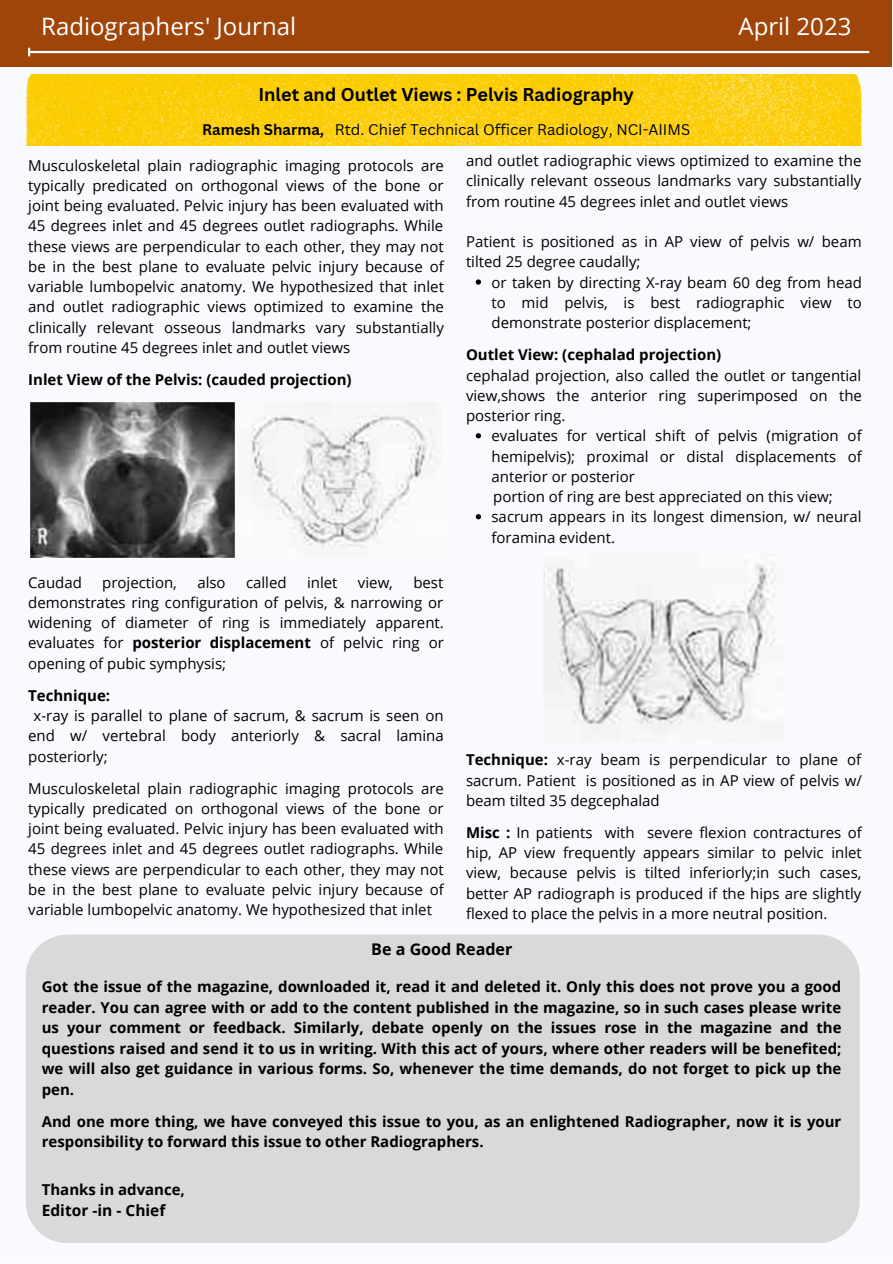
<style>
.page{position:relative;width:893px;height:1264px;background:#fff}
.page>*{position:absolute;margin:0;border:0;box-sizing:border-box;transform-origin:0 0}
.t1{font:24px "Open Sans";color:#fff}
.t2{font:700 18px "Canva Sans";color:#000}
.t3{font:700 16.05px "Open Sans";color:#000}
.t4{font:700 15.45px "Open Sans";color:#000}
.t5{font:15px/20.2px "Open Sans";color:#000;text-align:justify}
.t6{font:700 15px/20.5px "Open Sans";color:#000;text-align:justify}
.t7{font:15px "Canva Sans";color:#000}
.s1{font-weight:700}
</style>
<div class="page">
<div style="left:0;top:0;width:892px;height:1262px;background:#f9fafe"></div>
<div style="left:0;top:0;width:891px;height:67px;background:#a04509"></div>
<hr style="left:30px;top:51px;width:839px;height:2px;background:#fff">
<svg style="left:28px;top:48px;width:2px;height:9px"></svg>
<img style="left:26px;top:74px;width:836px;height:72px">
<img style="left:30px;top:402px;width:411px;height:156px">
<svg style="left:475px;top:279px;width:6px;height:6px"></svg>
<svg style="left:475px;top:433px;width:6px;height:5px"></svg>
<svg style="left:475px;top:514px;width:6px;height:5px"></svg>
<img style="left:543px;top:554px;width:233px;height:188px">
<div style="left:26px;top:934px;width:833px;height:308px;background:#d9d9d9;border-radius:42px"></div>
<h1 class="t1" style="left:41px;top:9px;width:256px">Radiographers' Journal</h1>
<h1 class="t1" style="left:738px;top:9px;width:114px">April 2023</h1>
<p class="t2" style="left:258px;top:82px;width:377px">Inlet and Outlet Views : Pelvis Radiography</p>
<p class="t7" style="left:202px;top:119px;width:489px"><span class="s1">Ramesh Sharma,</span> Rtd. Chief Technical Officer Radiology, NCI-AIIMS</p>
<p class="t5" style="left:28px;top:155px;width:417px">Musculoskeletal plain radiographic imaging protocols are typically predicated on orthogonal views of the bone or joint being evaluated. Pelvic injury has been evaluated with 45 degrees inlet and 45 degrees outlet radiographs. While these views are perpendicular to each other, they may not be in the best plane to evaluate pelvic injury because of variable lumbopelvic anatomy. We hypothesized that inlet and outlet radiographic views optimized to examine the clinically relevant osseous landmarks vary substantially from routine 45 degrees inlet and outlet views</p>
<p class="t6" style="left:28px;top:369px;width:325px">Inlet View of the Pelvis: (cauded projection)</p>
<p class="t5" style="left:28px;top:571px;width:417px;text-indent:385px">best demonstrates ring configuration of pelvis, &amp; narrowing or widening of diameter of ring is immediately apparent. evaluates for <span class="s1">posterior displacement</span> of pelvic ring or opening of pubic symphysis;</p>
<p class="t6" style="left:28px;top:684px;width:83px">Technique:</p>
<p class="t5" style="left:28px;top:705px;width:417px;text-indent:5px">x-ray is parallel to plane of sacrum, &amp; sacrum is seen on end w/ vertebral body anteriorly &amp; sacral lamina posteriorly;</p>
<p class="t5" style="left:28px;top:777px;width:417px">Musculoskeletal plain radiographic imaging protocols are typically predicated on orthogonal views of the bone or joint being evaluated. Pelvic injury has been evaluated with 45 degrees inlet and 45 degrees outlet radiographs. While these views are perpendicular to each other, they may not be in the best plane to evaluate pelvic injury because of variable lumbopelvic anatomy. We hypothesized that inlet</p>
<p class="t5" style="left:28px;top:571px;width:55px">Caudad</p>
<p class="t5" style="left:102px;top:571px;width:76px">projection,</p>
<p class="t5" style="left:197px;top:571px;width:30px">also</p>
<p class="t5" style="left:246px;top:571px;width:42px">called</p>
<p class="t5" style="left:307px;top:571px;width:32px">inlet</p>
<p class="t5" style="left:358px;top:571px;width:37px">view,</p>
<p class="t5" style="left:466px;top:150px;width:397px">and outlet radiographic views optimized to examine the clinically relevant osseous landmarks vary substantially from routine 45 degrees inlet and outlet views</p>
<p class="t5" style="left:466px;top:231px;width:397px">Patient is positioned as in AP view of pelvis w/ beam tilted 25 degree caudally;</p>
<p class="t5" style="left:491px;top:272px;width:372px">or taken by directing X-ray beam 60 deg from head to mid pelvis, is best radiographic view to demonstrate posterior displacement;</p>
<p class="t6" style="left:466px;top:344px;width:257px">Outlet View: (cephalad projection)</p>
<p class="t5" style="left:466px;top:365px;width:397px">cephalad projection, also called the outlet or tangential view,shows the anterior ring superimposed on the posterior ring.</p>
<p class="t5" style="left:491px;top:425px;width:372px">evaluates for vertical shift of pelvis (migration of hemipelvis); proximal or distal displacements of anterior or posterior</p>
<p class="t5" style="left:491px;top:506px;width:371px">sacrum appears in its longest dimension, w/ neural foramina evident.</p>
<p class="t5" style="left:493px;top:486px;width:341px">portion of ring are best appreciated on this view;</p>
<p class="t5" style="left:466px;top:749px;width:397px"><span class="s1">Technique:</span> x-ray beam is perpendicular to plane of sacrum. Patient is positioned as in AP view of pelvis w/ beam tilted 35 degcephalad</p>
<p class="t5" style="left:466px;top:822px;width:397px"><span class="s1">Misc :</span> In patients with severe flexion contractures of hip, AP view frequently appears similar to pelvic inlet view, because pelvis is tilted inferiorly;in such cases, better AP radiograph is produced if the hips are slightly flexed to place the pelvis in a more neutral position.</p>
<p class="t3" style="left:371px;top:937px;width:143px">Be a Good Reader</p>
<p class="t6" style="left:42px;top:976px;width:801px">Got the issue of the magazine, downloaded it, read it and deleted it. Only this does not prove you a good reader. You can agree with or add to the content published in the magazine, so in such cases please write us your comment or feedback. Similarly, debate openly on the issues rose in the magazine and the questions raised and send it to us in writing. With this act of yours, where other readers will be benefited; we will also get guidance in various forms. So, whenever the time demands, do not forget to pick up the pen.</p>
<p class="t6" style="left:42px;top:1110px;width:801px">And one more thing, we have conveyed this issue to you, as an enlightened Radiographer, now it is your responsibility to forward this issue to other Radiographers.</p>
<p class="t6" style="left:42px;top:1178px;width:145px">Thanks in advance,</p>
<p class="t4" style="left:42px;top:1199px;width:125px">Editor -in - Chief</p>
</div>
